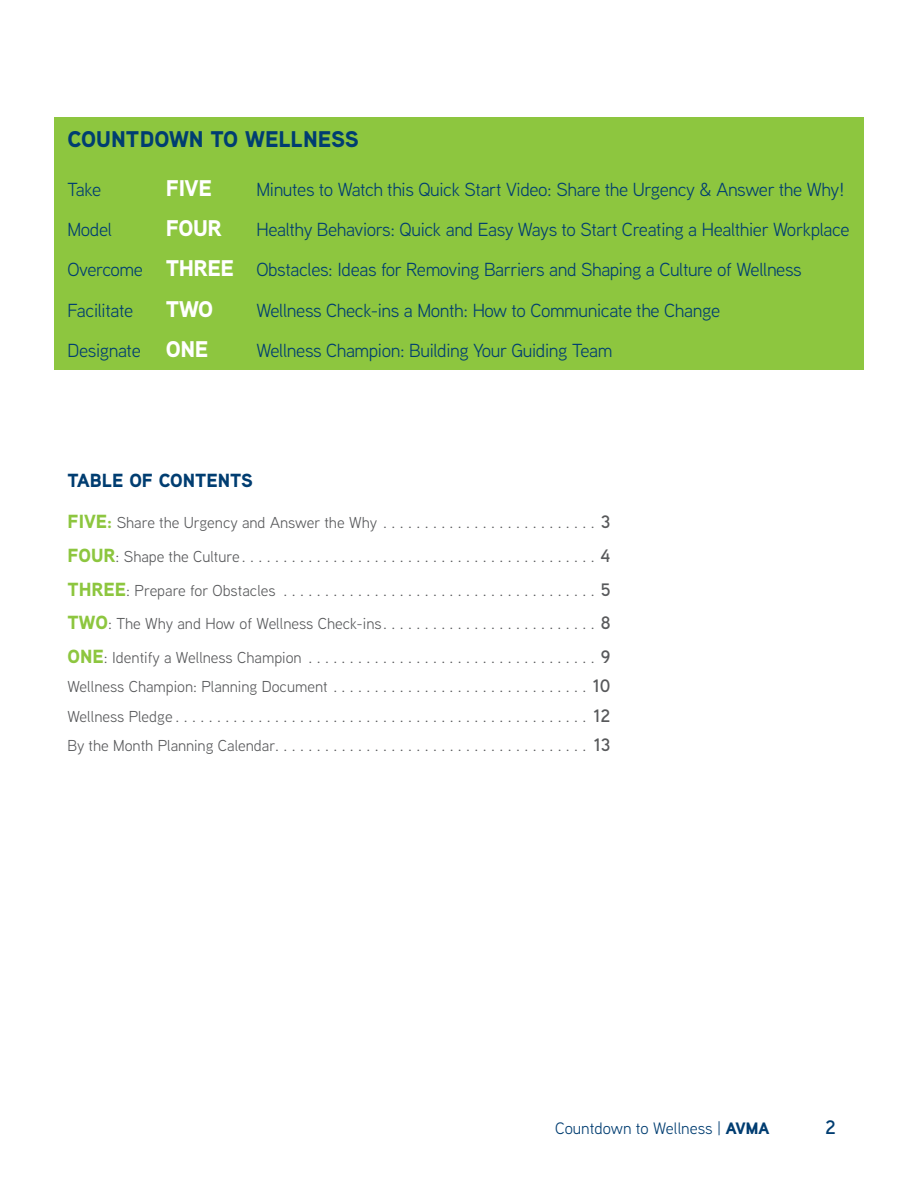
<style>
.page{position:relative;width:918px;height:1188px;background:#fff}
.page>*{position:absolute;margin:0;border:0;box-sizing:border-box;transform-origin:0 0}
.t1{font:900 22.65px "Aaux Next";color:#003d71}
.t2{font:900 22.65px "Aaux Next";letter-spacing:-.02em;color:#fff}
.t3{font:600 19.5px "Aaux Next";color:#003d71}
.t4{font:900 19.05px "Aaux Next";color:#003d71}
.t5{font:18.9px/40.2px "Aaux Next";letter-spacing:-.02em;color:#003d71}
.t6{font:16.5px "Aaux Next";color:#003d71}
.t7{font:15.9px/33.8px "Aaux Next";color:#58595b;text-align:justify}
.s1{font-weight:900;font-size:22.65px;color:#fff}
.s2{font-weight:900;font-size:19.05px;color:#8dc63f}
.s3{font-weight:900;color:#8dc63f}
.s4{font-weight:600;font-size:18px}
.s5{font-weight:900}
</style>
<div class="page">
<div style="left:54px;top:118px;width:810px;height:252px;background:#8dc63f"></div>
<h1 class="t1" style="left:68px;top:123px;width:293px">COUNTDOWN TO WELLNESS</h1>
<p class="t5" style="left:68px;top:168px;width:35px">Take</p>
<h1 class="t2" style="left:166px;top:172px;width:48px">FIVE</h1>
<p class="t5" style="left:256px;top:168px;width:590px">Minutes to Watch this Quick Start Video: Share the Urgency &amp; Answer the Why!</p>
<p class="t5" style="left:68px;top:209px;width:46px">Model</p>
<h1 class="t2" style="left:166px;top:212px;width:57px">FOUR</h1>
<p class="t5" style="left:67px;top:209px;width:784px;text-indent:189px">Healthy Behaviors: Quick and Easy Ways to Start Creating a Healthier Workplace<br>Overcome <span class="s1">THREE</span> Obstacles: Ideas for Removing Barriers and Shaping a Culture of Wellness<br>Facilitate</p>
<h1 class="t2" style="left:166px;top:292px;width:49px">TWO</h1>
<p class="t5" style="left:256px;top:289px;width:465px">Wellness Check-ins a Month: How to Communicate the Change</p>
<p class="t5" style="left:67px;top:329px;width:142px">Designate <span class="s1">ONE</span></p>
<p class="t5" style="left:256px;top:329px;width:358px">Wellness Champion: Building Your Guiding Team</p>
<p class="t4" style="left:68px;top:467px;width:187px">TABLE OF CONTENTS</p>
<p class="t7" style="left:68px;top:505px;width:545px"><span class="s2">FIVE</span><span class="s3">:</span> Share the Urgency and Answer the Why . . . . . . . . . . . . . . . . . . . . . . . . . . <span class="s4">3<br></span><span class="s2">FOUR</span>: Shape the Culture . . . . . . . . . . . . . . . . . . . . . . . . . . . . . . . . . . . . . . . . . . . <span class="s4">4<br></span><span class="s2">THREE</span>: Prepare for Obstacles . . . . . . . . . . . . . . . . . . . . . . . . . . . . . . . . . . . . . . <span class="s4">5<br></span><span class="s2">TWO</span>: The Why and How of Wellness Check-ins . . . . . . . . . . . . . . . . . . . . . . . . . . <span class="s4">8<br></span><span class="s2">ONE</span>: Identify a Wellness Champion . . . . . . . . . . . . . . . . . . . . . . . . . . . . . . . . . . . <span class="s4">9</span></p>
<p class="t7" style="left:68px;top:672px;width:545px;line-height:29.2px">Wellness Champion: Planning Document . . . . . . . . . . . . . . . . . . . . . . . . . . . . . . . <span class="s4">10<br></span>Wellness Pledge . . . . . . . . . . . . . . . . . . . . . . . . . . . . . . . . . . . . . . . . . . . . . . . . . . <span class="s4">12<br></span>By the Month Planning Calendar . . . . . . . . . . . . . . . . . . . . . . . . . . . . . . . . . . . . . . <span class="s4">13</span></p>
<p class="t6" style="left:555px;top:1117px;width:216px">Countdown to Wellness | <span class="s5">AVMA</span></p>
<p class="t3" style="left:825px;top:1114px;width:12px">2</p>
</div>
